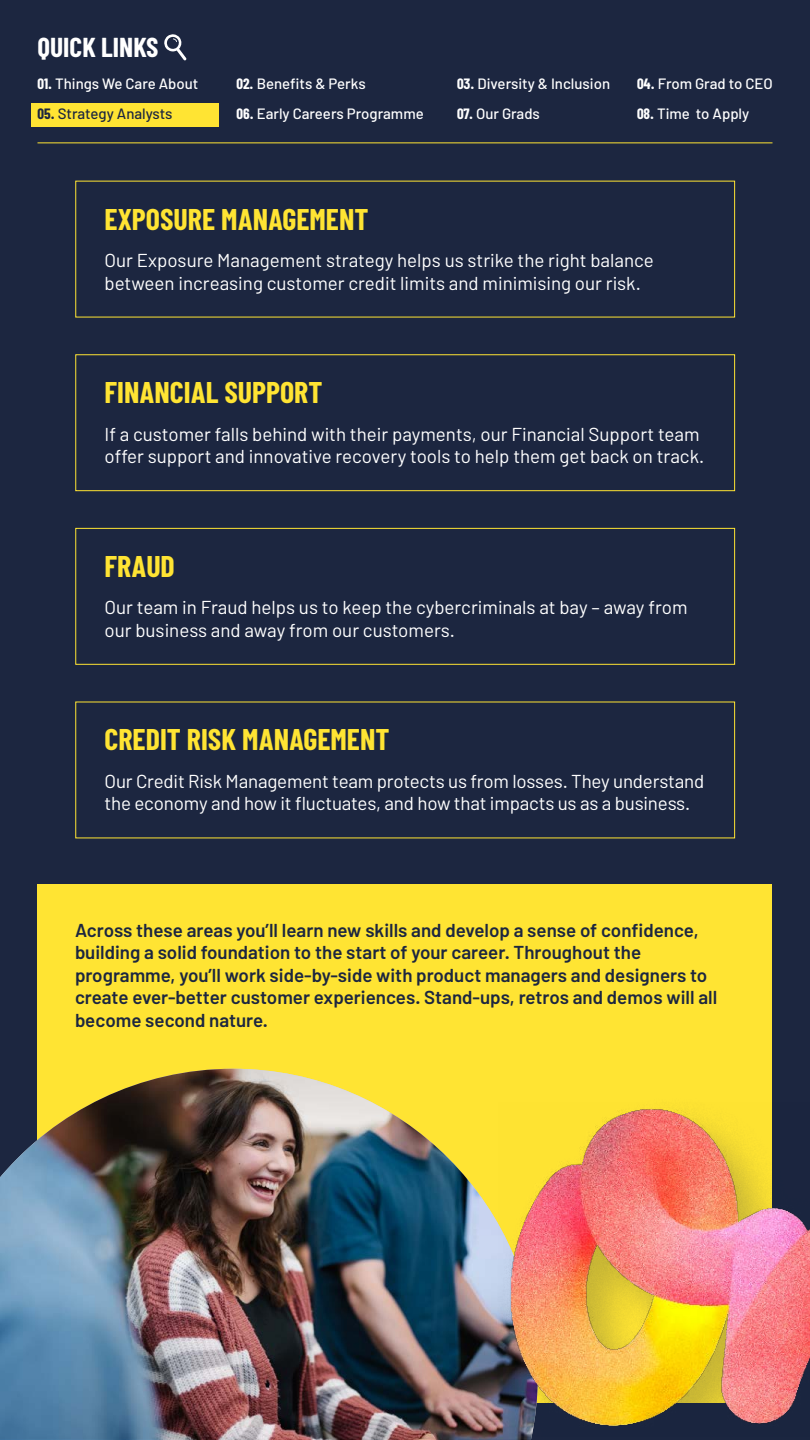
<style>
.page{position:relative;width:810px;height:1440px;background:#1c2640}
.page>*{position:absolute;margin:0;border:0;box-sizing:border-box;transform-origin:0 0}
.t1{font:700 30px "Barlow Condensed";color:#ffe433}
.t2{font:700 27.45px "Barlow Condensed";color:#fff}
.t3{font:18.75px/22.5px "Barlow";color:#fff}
.t4{font:600 18.75px/22.5px "Barlow";color:#1c2640}
.t5{font:500 15px "Barlow";color:#fff}
.t6{font:500 15px "Barlow";color:#1c2640}
.s1{font-family:"Barlow Condensed";font-weight:700}
</style>
<div class="page">
<svg style="left:164px;top:34px;width:23px;height:26px"></svg>
<div style="left:38px;top:884px;width:734px;height:518px;background:#ffe433"></div>
<img style="left:0;top:1069px;width:497px;height:371px">
<hr style="left:38px;top:142px;width:734px;height:1px;background:#ffe433">
<div style="left:497px;top:1097px;width:313px;height:343px;background:#1b2740;opacity:.25"></div>
<img style="left:498px;top:1103px;width:312px;height:333px">
<div style="left:31px;top:103px;width:187px;height:23px;background:#ffe433"></div>
<div style="left:75px;top:354px;width:660px;height:137px;border:1px solid #ffe433"></div>
<div style="left:75px;top:528px;width:660px;height:137px;border:1px solid #ffe433"></div>
<h2 class="t2" style="left:38px;top:30px;width:123px">QUICK LINKS</h2>
<p class="t5" style="left:38px;top:74px;width:162px"><span class="s1">01.</span> Things We Care About</p>
<p class="t6" style="left:38px;top:104px;width:137px"><span class="s1">05.</span> Strategy Analysts</p>
<p class="t5" style="left:236px;top:74px;width:131px"><span class="s1">02.</span> Benefits &amp; Perks</p>
<p class="t5" style="left:457px;top:74px;width:155px"><span class="s1">03.</span> Diversity &amp; Inclusion</p>
<p class="t5" style="left:637px;top:74px;width:137px"><span class="s1">04.</span> From Grad to CEO</p>
<p class="t5" style="left:236px;top:104px;width:189px"><span class="s1">06.</span> Early Careers Programme</p>
<p class="t5" style="left:457px;top:104px;width:84px"><span class="s1">07.</span> Our Grads</p>
<p class="t5" style="left:637px;top:104px;width:114px"><span class="s1">08.</span> Time to Apply</p>
<h1 class="t1" style="left:105px;top:200px;width:265px">EXPOSURE MANAGEMENT</h1>
<p class="t3" style="left:105px;top:249px;width:551px">Our Exposure Management strategy helps us strike the right balance between increasing customer credit limits and minimising our risk.</p>
<h1 class="t1" style="left:105px;top:374px;width:219px">FINANCIAL SUPPORT</h1>
<p class="t3" style="left:105px;top:422px;width:601px">If a customer falls behind with their payments, our Financial Support team offer support and innovative recovery tools to help them get back on track.</p>
<h1 class="t1" style="left:105px;top:547px;width:72px">FRAUD</h1>
<p class="t3" style="left:105px;top:596px;width:584px">Our team in Fraud helps us to keep the cybercriminals at bay – away from our business and away from our customers.</p>
<h1 class="t1" style="left:105px;top:721px;width:286px">CREDIT RISK MANAGEMENT</h1>
<p class="t3" style="left:105px;top:769px;width:601px">Our Credit Risk Management team protects us from losses. They understand the economy and how it fluctuates, and how that impacts us as a business.</p>
<p class="t4" style="left:75px;top:919px;width:644px">Across these areas you’ll learn new skills and develop a sense of confidence, building a solid foundation to the start of your career. Throughout the programme, you’ll work side-by-side with product managers and designers to create ever-better customer experiences. Stand-ups, retros and demos will all become second nature.</p>
</div>
